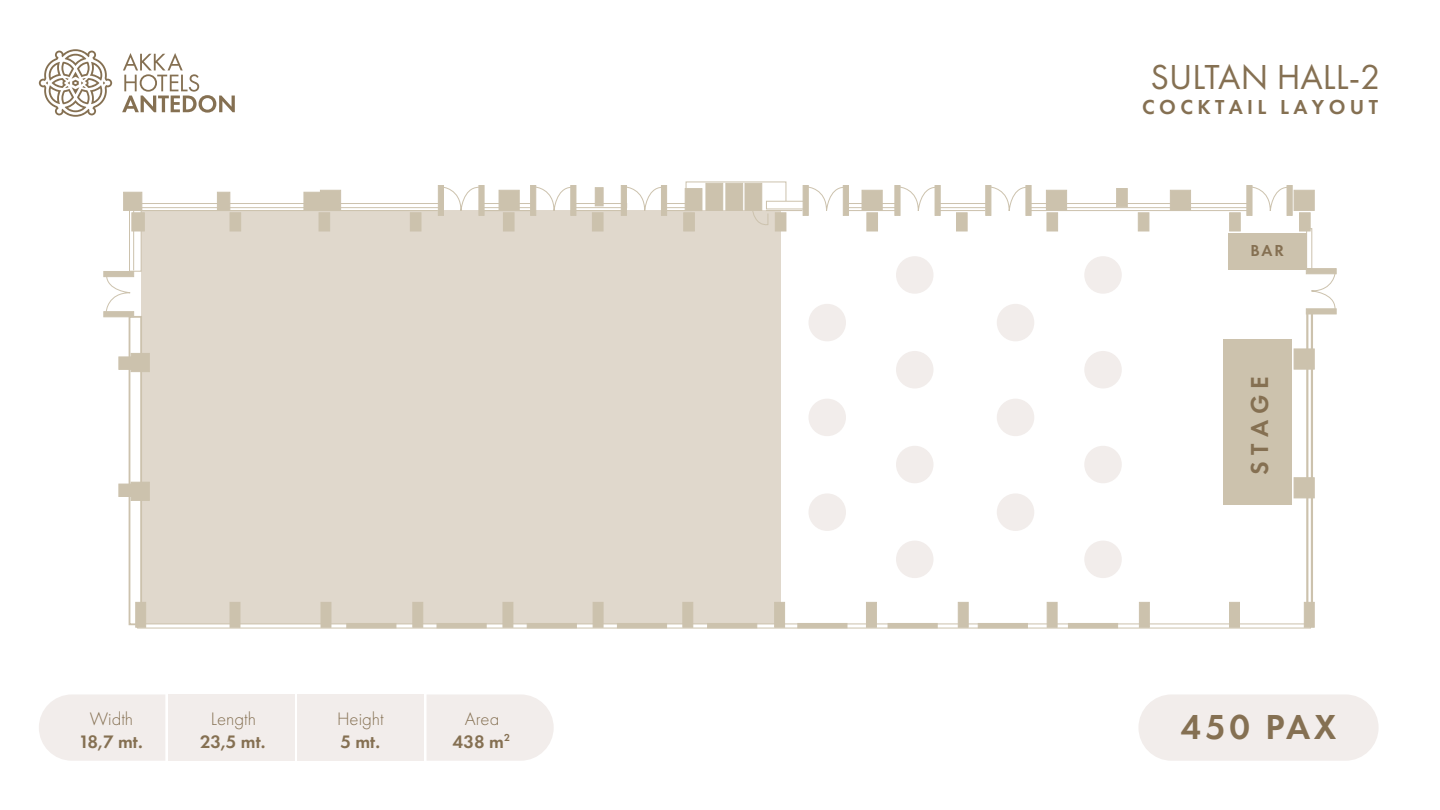
<style>
.page{position:relative;width:1440px;height:810px;background:#fff}
.page>*{position:absolute;margin:0;border:0;box-sizing:border-box;transform-origin:0 0}
.t1{font:36px "Futura PT";color:#857052}
.t2{font:600 36px "Futura PT";letter-spacing:.1em;color:#857052}
.t3{font:600 25.5px "Futura PT";letter-spacing:.24em;color:#857052}
.t4{font:600 21px "Futura PT";letter-spacing:.21em;color:#857052}
.t5{font:600 18.75px "Futura PT";color:#857052}
.t6{font:300 18.75px "Futura PT";color:#857052}
.t7{font:600 16.5px "Futura PT";color:#857052}
</style>
<div class="page">
<svg style="left:122px;top:53px;width:113px;height:60px"></svg>
<svg style="left:39px;top:49px;width:73px;height:68px"></svg>
<div style="left:297px;top:694px;width:127px;height:67px;background:#f2edeb"></div>
<div style="left:168px;top:694px;width:127px;height:67px;background:#f2edeb"></div>
<svg style="left:427px;top:694px;width:127px;height:67px;background:#f2eeec"></svg>
<svg style="left:39px;top:694px;width:126px;height:67px;background:#f2eeec"></svg>
<div style="left:1138px;top:694px;width:241px;height:67px;background:#f2edeb;border-radius:33px"></div>
<div style="left:499px;top:190px;width:21px;height:21px;background:#ccc2ad;border:1px solid #ccc2ad"></div>
<div style="left:1046px;top:190px;width:21px;height:21px;background:#ccc2ad"></div>
<div style="left:1170px;top:190px;width:21px;height:21px;background:#ccc2ad"></div>
<div style="left:1116px;top:188px;width:12px;height:19px;background:#ccc2ad;border:1px solid #ccc2ad"></div>
<div style="left:1294px;top:190px;width:21px;height:21px;background:#ccc2ad;border:1px solid #ccc2ad"></div>
<div style="left:123px;top:192px;width:19px;height:19px;background:#ccc2ad"></div>
<div style="left:217px;top:192px;width:13px;height:19px;background:#ccc2ad"></div>
<div style="left:304px;top:192px;width:19px;height:19px;background:#ccc2ad"></div>
<div style="left:320px;top:190px;width:21px;height:21px;background:#ccc2ad"></div>
<div style="left:438px;top:185px;width:6px;height:31px;background:#ccc2ad"></div>
<div style="left:479px;top:185px;width:5px;height:31px;background:#ccc2ad"></div>
<svg style="left:441px;top:186px;width:39px;height:24px"></svg>
<div style="left:530px;top:185px;width:6px;height:31px;background:#ccc2ad"></div>
<svg style="left:1028px;top:185px;width:4px;height:25px"></svg>
<svg style="left:1246px;top:185px;width:6px;height:25px"></svg>
<svg style="left:1287px;top:185px;width:6px;height:25px"></svg>
<svg style="left:1250px;top:186px;width:39px;height:24px"></svg>
<div style="left:1306px;top:268px;width:31px;height:6px;background:#ccc2ad;border:1px solid #ccc2ad"></div>
<div style="left:1306px;top:308px;width:31px;height:6px;background:#ccc2ad;border:1px solid #ccc2ad"></div>
<svg style="left:1313px;top:271px;width:23px;height:39px"></svg>
<svg style="left:103px;top:311px;width:2px;height:6px"></svg>
<div style="left:103px;top:271px;width:31px;height:6px;background:#d2c9b7;border:1px solid #ccc2ad"></div>
<svg style="left:105px;top:210px;width:1208px;height:419px"></svg>
<div style="left:1306px;top:312px;width:7px;height:315px;border:2px solid #ccc2ad"></div>
<div style="left:1294px;top:349px;width:21px;height:21px;background:#ccc2ad;border:1px solid #ccc2ad"></div>
<div style="left:1294px;top:477px;width:21px;height:21px;background:#ccc2ad;border:1px solid #ccc2ad"></div>
<div style="left:1304px;top:602px;width:11px;height:26px;background:#ccc2ad;border:1px solid #ccc2ad"></div>
<div style="left:1229px;top:602px;width:11px;height:26px;background:#ccc2ad"></div>
<div style="left:1139px;top:602px;width:11px;height:26px;background:#ccc2ad"></div>
<div style="left:1047px;top:602px;width:11px;height:26px;background:#ccc2ad;border:1px solid #ccc2ad"></div>
<div style="left:958px;top:602px;width:11px;height:26px;background:#ccc2ad;border:1px solid #ccc2ad"></div>
<div style="left:866px;top:602px;width:11px;height:26px;background:#ccc2ad"></div>
<div style="left:774px;top:602px;width:11px;height:26px;background:#ccc2ad"></div>
<div style="left:682px;top:602px;width:11px;height:26px;background:#ccc2ad"></div>
<div style="left:593px;top:602px;width:10px;height:26px;background:#ccc2ad"></div>
<div style="left:503px;top:602px;width:10px;height:26px;background:#ccc2ad"></div>
<div style="left:412px;top:602px;width:11px;height:26px;background:#ccc2ad"></div>
<div style="left:321px;top:602px;width:10px;height:26px;background:#ccc2ad"></div>
<div style="left:230px;top:602px;width:10px;height:26px;background:#ccc2ad"></div>
<div style="left:135px;top:602px;width:11px;height:26px;background:#ccc2ad;border:1px solid #ccc2ad"></div>
<div style="left:129px;top:208px;width:13px;height:64px;border:1px solid #ccc2ad"></div>
<div style="left:129px;top:316px;width:13px;height:309px;border:2px solid #ccc2ad"></div>
<div style="left:131px;top:353px;width:19px;height:19px;background:#ccc2ad"></div>
<div style="left:131px;top:482px;width:19px;height:19px;background:#ccc2ad"></div>
<div style="left:119px;top:357px;width:18px;height:13px;background:#ccc2ad"></div>
<div style="left:119px;top:484px;width:18px;height:13px;background:#ccc2ad"></div>
<div style="left:346px;top:623px;width:50px;height:5px;background:#ccc2ad"></div>
<div style="left:437px;top:623px;width:50px;height:5px;background:#ccc2ad"></div>
<div style="left:527px;top:623px;width:50px;height:5px;background:#ccc2ad"></div>
<div style="left:617px;top:623px;width:50px;height:5px;background:#ccc2ad"></div>
<div style="left:707px;top:623px;width:50px;height:5px;background:#ccc2ad"></div>
<div style="left:797px;top:623px;width:50px;height:5px;background:#ccc2ad"></div>
<div style="left:888px;top:623px;width:50px;height:5px;background:#ccc2ad"></div>
<div style="left:978px;top:623px;width:50px;height:5px;background:#ccc2ad"></div>
<div style="left:1068px;top:623px;width:50px;height:5px;background:#ccc2ad"></div>
<div style="left:137px;top:203px;width:304px;height:5px;border:1px solid #ccc2ad"></div>
<div style="left:1027px;top:203px;width:221px;height:5px;border:1px solid #ccc2ad"></div>
<svg style="left:534px;top:181px;width:494px;height:45px"></svg>
<hr style="left:479px;top:210px;width:51px;height:1px;background:#ccc2ad">
<div style="left:480px;top:203px;width:53px;height:5px;border:1px solid #ccc2ad"></div>
<div style="left:664px;top:203px;width:26px;height:5px;border:1px solid #ccc2ad"></div>
<div style="left:1084px;top:256px;width:38px;height:38px;background:#f2edeb;border-radius:50%"></div>
<div style="left:896px;top:256px;width:38px;height:38px;background:#f2edeb;border-radius:50%"></div>
<div style="left:997px;top:304px;width:37px;height:37px;background:#f2edeb;border-radius:50%"></div>
<div style="left:808px;top:304px;width:38px;height:37px;background:#f2edeb;border-radius:50%"></div>
<div style="left:1084px;top:446px;width:38px;height:37px;background:#f2edeb;border-radius:50%"></div>
<div style="left:896px;top:446px;width:38px;height:37px;background:#f2edeb;border-radius:50%"></div>
<div style="left:997px;top:493px;width:37px;height:38px;background:#f2edeb;border-radius:50%"></div>
<div style="left:808px;top:493px;width:38px;height:38px;background:#f2edeb;border-radius:50%"></div>
<div style="left:1084px;top:351px;width:38px;height:37px;background:#f2edeb;border-radius:50%"></div>
<div style="left:896px;top:351px;width:38px;height:37px;background:#f2edeb;border-radius:50%"></div>
<div style="left:997px;top:399px;width:37px;height:37px;background:#f2edeb;border-radius:50%"></div>
<div style="left:808px;top:399px;width:38px;height:37px;background:#f2edeb;border-radius:50%"></div>
<div style="left:1084px;top:541px;width:38px;height:37px;background:#f2edeb;border-radius:50%"></div>
<div style="left:896px;top:541px;width:38px;height:37px;background:#f2edeb;border-radius:50%"></div>
<div style="left:1224px;top:339px;width:68px;height:166px;background:#ccc2ad"></div>
<div style="left:1229px;top:233px;width:78px;height:37px;background:#ccc2ad"></div>
<p class="t6" style="left:90px;top:708px;width:45px">Width</p>
<p class="t6" style="left:211px;top:708px;width:47px">Length</p>
<p class="t6" style="left:337px;top:708px;width:48px">Height</p>
<p class="t6" style="left:465px;top:708px;width:36px">Area</p>
<p class="t5" style="left:79px;top:730px;width:66px">18,7 mt.</p>
<p class="t5" style="left:200px;top:730px;width:67px">23,5 mt.</p>
<p class="t5" style="left:340px;top:730px;width:41px">5 mt.</p>
<p class="t5" style="left:453px;top:730px;width:59px">438 m<sup>2</sup></p>
<h1 class="t1" style="left:1150px;top:56px;width:232px">SULTAN HALL-2</h1>
<p class="t4" style="left:1142px;top:94px;width:237px">COCKTAIL LAYOUT</p>
<p class="t7" style="left:1251px;top:241px;width:35px">BAR</p>
<h2 class="t3" style="left:1244px;top:475px;width:100px;rotate:-90deg">STAGE</h2>
<h1 class="t2" style="left:1181px;top:704px;width:158px">450 PAX</h1>
</div>
